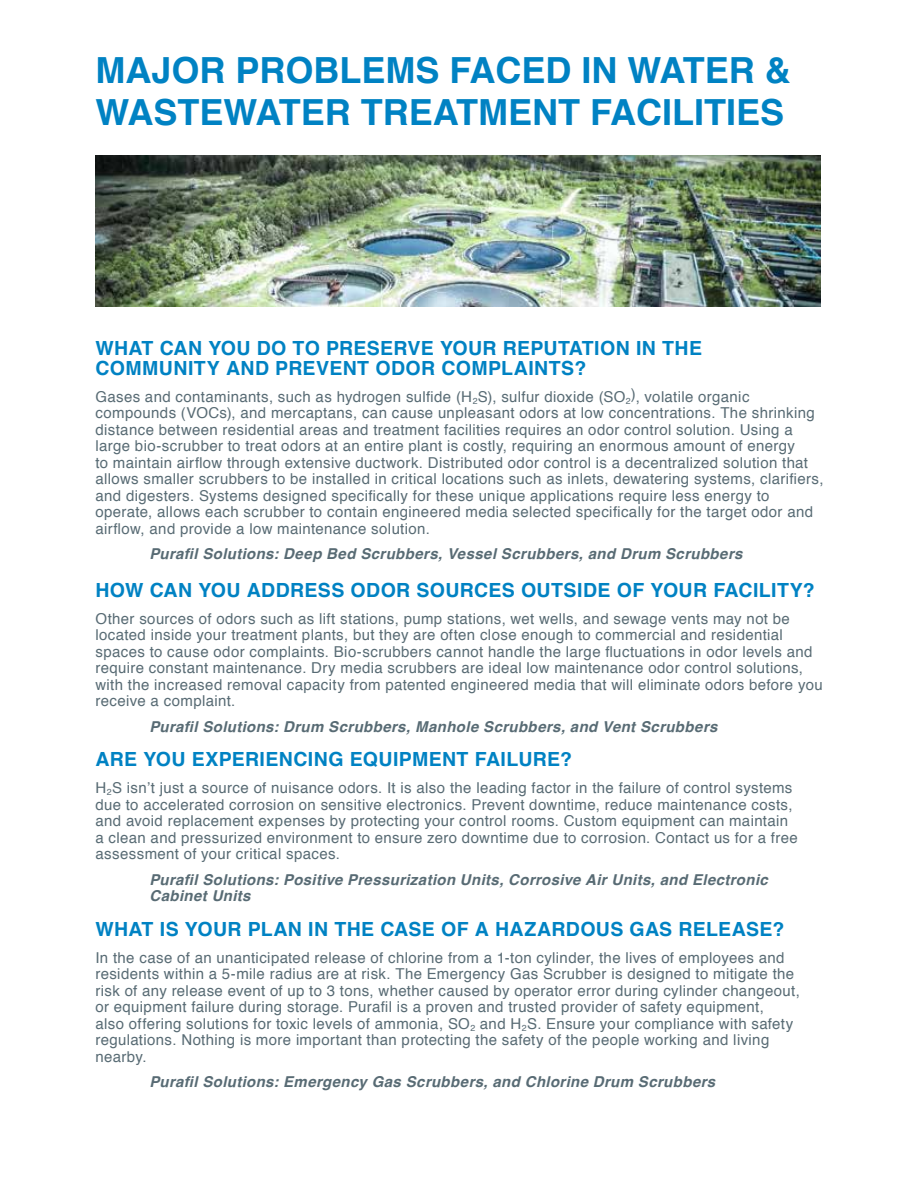
<style>
.page{position:relative;width:918px;height:1188px;background:#fff}
.page>*{position:absolute;margin:0;border:0;box-sizing:border-box;transform-origin:0 0}
.t1{font:700 36px/42px "Helvetica";color:#0082c3}
.txt2{font:700 19.5px/19.5px "Helvetica";letter-spacing:.02em;color:#0082c3}
.txt2-2{font:15px/16.5px "Helvetica";letter-spacing:.025em;color:#586b74}
.txt2-3{font:italic 700 15px/16.5px "Helvetica";letter-spacing:.025em;color:#586b74}
</style>
<div class="page">
<img style="left:95px;top:156px;width:725px;height:151px">
<p class="t1" style="left:95px;top:49px;width:697px">MAJOR PROBLEMS FACED IN WATER &amp;<br>WASTEWATER TREATMENT FACILITIES</p>
<p class="txt2" style="left:95px;top:339px;width:608px">WHAT CAN YOU DO TO PRESERVE YOUR REPUTATION IN THE<br>COMMUNITY AND PREVENT ODOR COMPLAINTS?</p>
<p class="txt2-2" style="left:95px;top:389px;width:730px">Gases and contaminants, such as hydrogen sulfide (H<sub>2</sub>S), sulfur dioxide (SO<sub>2</sub>), volatile organic compounds (VOCs), and mercaptans, can cause unpleasant odors at low concentrations. The shrinking distance between residential areas and treatment facilities requires an odor control solution. Using a large bio-scrubber to treat odors at an entire plant is costly, requiring an enormous amount of energy<br>to maintain airflow through extensive ductwork. Distributed odor control is a decentralized solution that allows smaller scrubbers to be installed in critical locations such as inlets, dewatering systems, clarifiers, and digesters. Systems designed specifically for these unique applications require less energy to operate, allows each scrubber to contain engineered media selected specifically for the target odor and airflow, and provide a low maintenance solution.</p>
<p class="txt2-3" style="left:149px;top:546px;width:595px">Purafil Solutions: Deep Bed Scrubbers, Vessel Scrubbers, and Drum Scrubbers</p>
<p class="txt2" style="left:95px;top:580px;width:721px">HOW CAN YOU ADDRESS ODOR SOURCES OUTSIDE OF YOUR FACILITY?</p>
<p class="txt2-2" style="left:95px;top:611px;width:729px">Other sources of odors such as lift stations, pump stations, wet wells, and sewage vents may not be located inside your treatment plants, but they are often close enough to commercial and residential spaces to cause odor complaints. Bio-scrubbers cannot handle the large fluctuations in odor levels and require constant maintenance. Dry media scrubbers are ideal low maintenance odor control solutions, with the increased removal capacity from patented engineered media that will eliminate odors before you receive a complaint.</p>
<p class="txt2-3" style="left:149px;top:718px;width:569px">Purafil Solutions: Drum Scrubbers, Manhole Scrubbers, and Vent Scrubbers</p>
<p class="txt2" style="left:95px;top:750px;width:478px">ARE YOU EXPERIENCING EQUIPMENT FAILURE?</p>
<p class="txt2-2" style="left:95px;top:780px;width:704px">H<sub>2</sub>S isn’t just a source of nuisance odors. It is also the leading factor in the failure of control systems due to accelerated corrosion on sensitive electronics. Prevent downtime, reduce maintenance costs, and avoid replacement expenses by protecting your control rooms. Custom equipment can maintain a clean and pressurized environment to ensure zero downtime due to corrosion. Contact us for a free assessment of your critical spaces.</p>
<p class="txt2-3" style="left:149px;top:871px;width:620px">Purafil Solutions: Positive Pressurization Units, Corrosive Air Units, and Electronic<br>Cabinet Units</p>
<p class="txt2" style="left:95px;top:919px;width:690px">WHAT IS YOUR PLAN IN THE CASE OF A HAZARDOUS GAS RELEASE?</p>
<p class="txt2-2" style="left:95px;top:950px;width:706px">In the case of an unanticipated release of chlorine from a 1-ton cylinder, the lives of employees and residents within a 5-mile radius are at risk. The Emergency Gas Scrubber is designed to mitigate the risk of any release event of up to 3 tons, whether caused by operator error during cylinder changeout, or equipment failure during storage. Purafil is a proven and trusted provider of safety equipment,<br>also offering solutions for toxic levels of ammonia, SO<sub>2</sub> and H<sub>2</sub>S. Ensure your compliance with safety regulations. Nothing is more important than protecting the safety of the people working and living nearby.</p>
<p class="txt2-3" style="left:149px;top:1074px;width:567px">Purafil Solutions: Emergency Gas Scrubbers, and Chlorine Drum Scrubbers</p>
</div>
